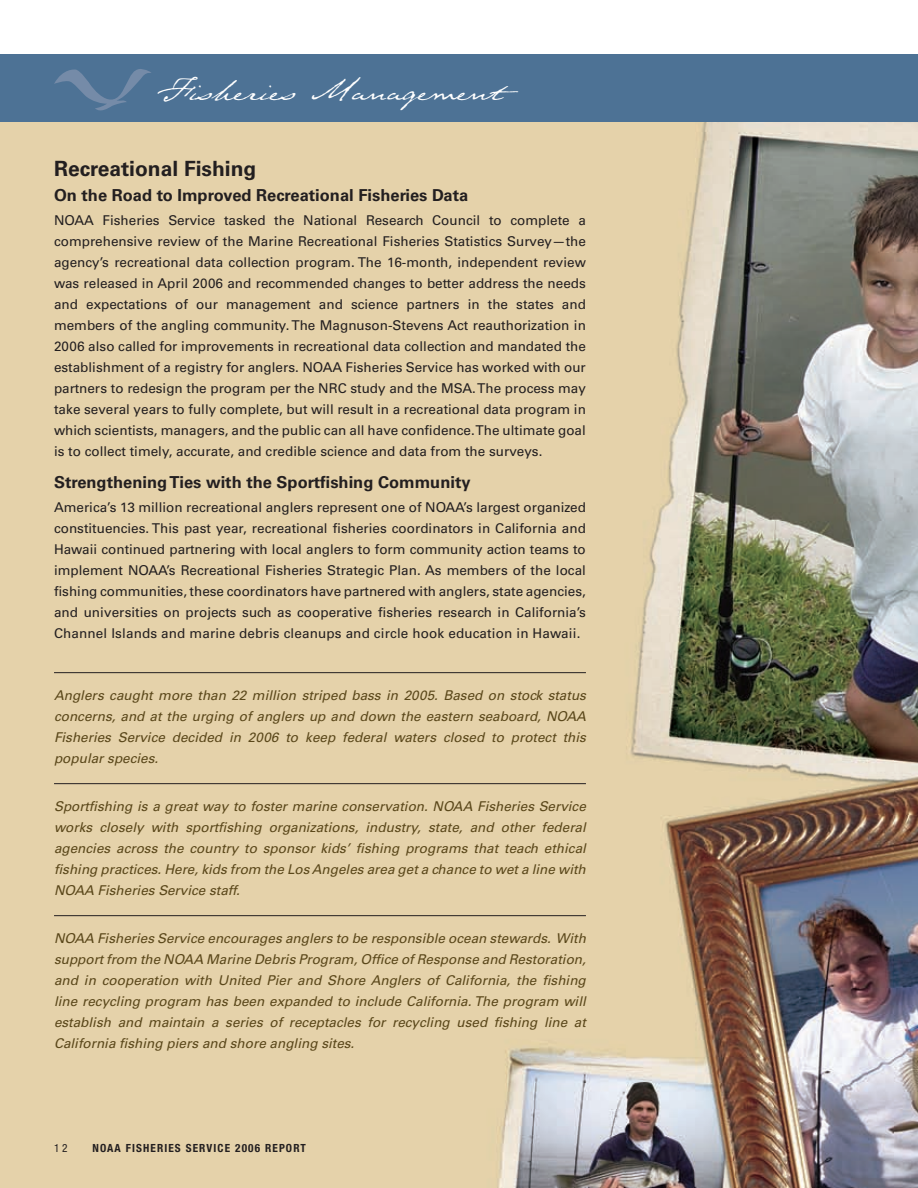
<style>
.page{position:relative;width:918px;height:1188px;background:#fff}
.page>*{position:absolute;margin:0;border:0;box-sizing:border-box;transform-origin:0 0}
.t1{font:37.5px "Texas Hero";letter-spacing:-.005em;color:#fff}
.t2{font:700 21px "Univers";color:#231f20}
.t3{font:700 16.5px "Univers";color:#231f20}
.t4{font:13.5px/21px "Univers";color:#231f20;text-align:justify}
.t5{font:italic 13.5px/21px "Univers";color:#5a471a;text-align:justify}
.t6{font:700 condensed 11.25px "Helvetica Neue";letter-spacing:.1em;color:#231f20}
.t7{font:condensed 11.25px "Helvetica Neue";color:#231f20}
</style>
<div class="page">
<img style="left:0;top:121px;width:918px;height:1067px">
<hr style="left:54px;top:672px;width:532px;height:1px;background:#231f20">
<hr style="left:54px;top:783px;width:532px;height:1px;background:#231f20">
<hr style="left:54px;top:915px;width:532px;height:1px;background:#231f20">
<div style="left:0;top:54px;width:918px;height:67px;background:#4d7295"></div>
<svg style="left:54px;top:69px;width:97px;height:42px"></svg>
<h1 class="t1" style="left:162px;top:64px;width:342px">Fisheries Management</h1>
<h2 class="t2" style="left:54px;top:157px;width:204px">Recreational Fishing</h2>
<p class="t3" style="left:54px;top:186px;width:416px">On the Road to Improved Recreational Fisheries Data</p>
<p class="t4" style="left:54px;top:210px;width:533px">NOAA Fisheries Service tasked the National Research Council to complete a comprehensive review of the Marine Recreational Fisheries Statistics Survey—the agency’s recreational data collection program. The 16-month, independent review was released in April 2006 and recommended changes to better address the needs and expectations of our management and science partners in the states and members of the angling community. The Magnuson-Stevens Act reauthorization in 2006 also called for improvements in recreational data collection and mandated the establishment of a registry for anglers. NOAA Fisheries Service has worked with our partners to redesign the program per the NRC study and the MSA. The process may take several years to fully complete, but will result in a recreational data program in which scientists, managers, and the public can all have confidence. The ultimate goal is to collect timely, accurate, and credible science and data from the surveys.</p>
<p class="t3" style="left:54px;top:472px;width:418px">Strengthening Ties with the Sportfishing Community</p>
<p class="t4" style="left:54px;top:497px;width:533px">America’s 13 million recreational anglers represent one of NOAA’s largest organized constituencies. This past year, recreational fisheries coordinators in California and Hawaii continued partnering with local anglers to form community action teams to implement NOAA’s Recreational Fisheries Strategic Plan. As members of the local fishing communities, these coordinators have partnered with anglers, state agencies, and universities on projects such as cooperative fisheries research in California’s Channel Islands and marine debris cleanups and circle hook education in Hawaii.</p>
<p class="t5" style="left:54px;top:685px;width:533px">Anglers caught more than 22 million striped bass in 2005. Based on stock status concerns, and at the urging of anglers up and down the eastern seaboard, NOAA Fisheries Service decided in 2006 to keep federal waters closed to protect this popular species.</p>
<p class="t5" style="left:54px;top:796px;width:533px">Sportfishing is a great way to foster marine conservation. NOAA Fisheries Service works closely with sportfishing organizations, industry, state, and other federal agencies across the country to sponsor kids’ fishing programs that teach ethical fishing practices. Here, kids from the Los Angeles area get a chance to wet a line with NOAA Fisheries Service staff.</p>
<p class="t5" style="left:54px;top:928px;width:533px">NOAA Fisheries Service encourages anglers to be responsible ocean stewards. With support from the NOAA Marine Debris Program, Office of Response and Restoration, and in cooperation with United Pier and Shore Anglers of California, the fishing line recycling program has been expanded to include California. The program will establish and maintain a series of receptacles for recycling used fishing line at California fishing piers and shore angling sites.</p>
<p class="t7" style="left:54px;top:1141px;width:8px">12</p>
<p class="t6" style="left:93px;top:1141px;width:215px">NOAA FISHERIES SERVICE 2006 REPORT</p>
</div>
